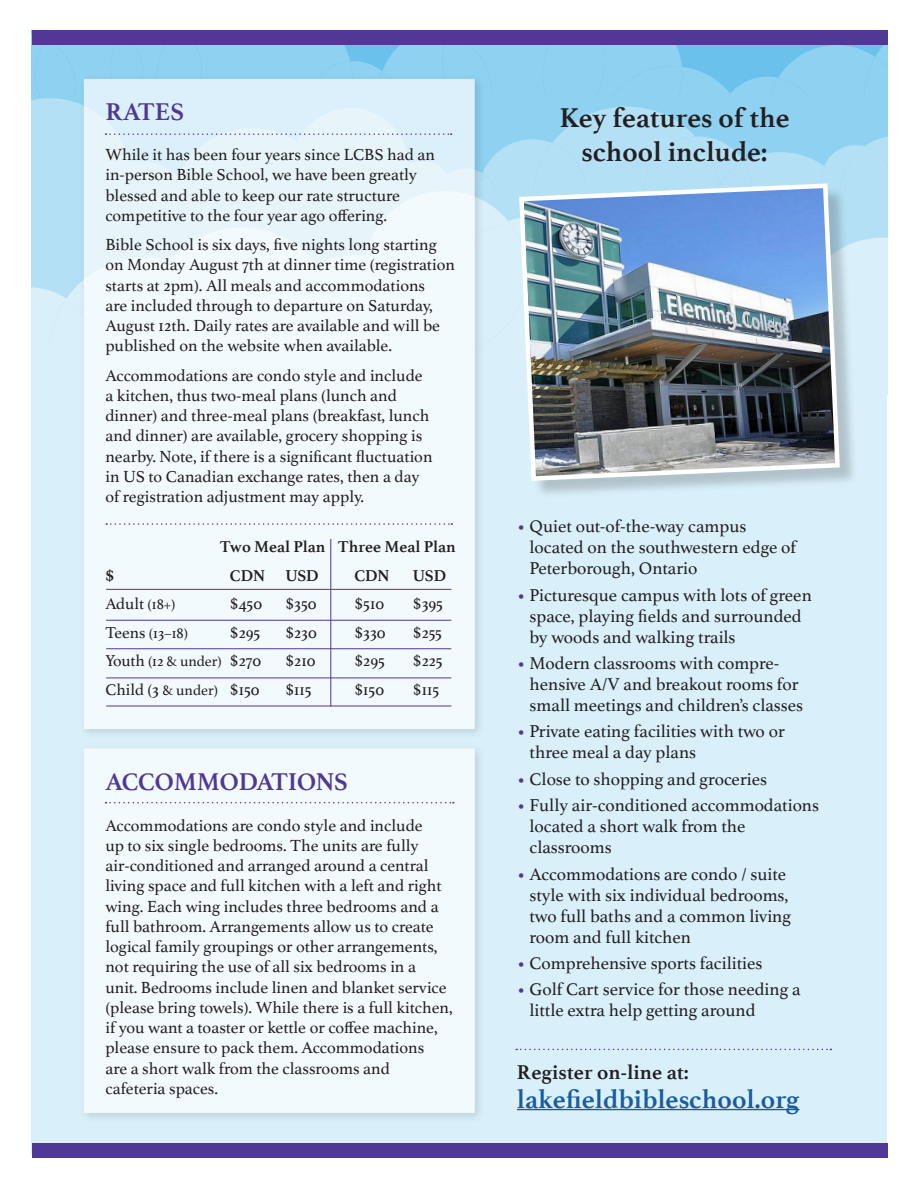
<style>
.page{position:relative;width:918px;height:1188px;background:#fff}
.page>*{position:absolute;margin:0;border:0;box-sizing:border-box;transform-origin:0 0}
.sub_1{font:700 28.5px "Athelas";color:#231f20}
.t1{font:700 27px "Athelas";color:#175d9e}
.sub_1-2{font:700 25.5px "Athelas";letter-spacing:-.01em;color:#503893}
.t2{font:700 21px "Athelas";color:#231f20}
.body{font:18px/21px "Athelas";color:#231f20}
.body-2{font:16.8px/20.2px "Athelas";color:#231f20}
.body-3{font:16.5px "Athelas";color:#231f20}
.body-4{font:700 16.5px "Athelas";color:#231f20}
.body-5{font:15px "Athelas";letter-spacing:-.005em;color:#231f20}
.s1{font-size:15px}
.s2{font-size:16.5px}
.s3{color:#503893}
</style>
<div class="page">
<div style="left:32px;top:30px;width:855px;height:1123px;background:#d9f0fa"></div>
<div style="left:78px;top:73px;width:408px;height:667px;background:#231f20;opacity:.22"></div>
<div style="left:84px;top:79px;width:391px;height:650px;background:#f3fafd"></div>
<div style="left:78px;top:743px;width:408px;height:381px;background:#231f20;opacity:.22"></div>
<div style="left:84px;top:748px;width:391px;height:365px;background:#f3fafd;border:4px solid #fff"></div>
<div style="left:522px;top:186px;width:336px;height:313px;background:#231f20;opacity:.22"></div>
<img style="left:522px;top:351px;width:320px;height:132px">
<hr style="left:517px;top:1109px;width:283px;height:1px;background:#175d9e">
<div style="left:32px;top:1144px;width:855px;height:14px;background:#503896"></div>
<svg style="left:32px;top:30px;width:855px;height:321px"></svg>
<svg style="left:106px;top:523px;width:346px;height:2px"></svg>
<hr style="left:106px;top:589px;width:345px;height:1px;background:#503893">
<hr style="left:330px;top:539px;width:1px;height:167px;background:#503893">
<hr style="left:106px;top:620px;width:345px;height:1px;background:#503893">
<hr style="left:106px;top:648px;width:345px;height:1px;background:#503893">
<hr style="left:106px;top:678px;width:345px;height:1px;background:#503893">
<hr style="left:106px;top:706px;width:345px;height:1px;background:#503893">
<svg style="left:106px;top:802px;width:348px;height:1px"></svg>
<svg style="left:516px;top:1049px;width:315px;height:1px"></svg>
<p class="sub_1-2" style="left:105px;top:91px;width:80px">RATES</p>
<p class="sub_1" style="left:560px;top:94px;width:231px">Key features of the</p>
<p class="body-2" style="left:105px;top:144px;width:331px">While it has been four years since LCBS had an</p>
<p class="sub_1" style="left:582px;top:129px;width:188px">school include:</p>
<p class="body-2" style="left:105px;top:164px;width:313px">in-person Bible School, we have been greatly blessed and able to keep our rate structure competitive to the four year ago offering.</p>
<p class="body-2" style="left:105px;top:234px;width:351px">Bible School is six days, five nights long starting on Monday August 7th at dinner time (registration starts at 2pm). All meals and accommodations<br>are included through to departure on Saturday, August 12th. Daily rates are available and will be published on the website when available.</p>
<p class="body-2" style="left:105px;top:364px;width:329px">Accommodations are condo style and include a kitchen, thus two-meal plans (lunch and dinner) and three-meal plans (breakfast, lunch and dinner) are available, grocery shopping is nearby. Note, if there is a significant fluctuation in US to Canadian exchange rates, then a day of registration adjustment may apply.</p>
<p class="body-4" style="left:220px;top:534px;width:237px">Two Meal Plan Three Meal Plan</p>
<p class="body-4" style="left:105px;top:562px;width:10px">$</p>
<p class="body-4" style="left:230px;top:562px;width:90px">CDN USD</p>
<p class="body-4" style="left:354px;top:562px;width:37px">CDN</p>
<p class="body-4" style="left:413px;top:562px;width:35px">USD</p>
<p class="body-3" style="left:105px;top:591px;width:72px">Adult <span class="s1">(18+)</span></p>
<p class="body-3" style="left:230px;top:591px;width:34px">$450</p>
<p class="body-3" style="left:285px;top:591px;width:33px">$350</p>
<p class="body-3" style="left:354px;top:591px;width:31px">$510</p>
<p class="body-3" style="left:413px;top:591px;width:32px">$395</p>
<p class="body-5" style="left:105px;top:621px;width:84px"><span class="s2">Teens</span> (13–18)</p>
<p class="body-3" style="left:230px;top:619px;width:32px">$295</p>
<p class="body-3" style="left:285px;top:619px;width:33px">$230</p>
<p class="body-3" style="left:354px;top:619px;width:33px">$330</p>
<p class="body-3" style="left:413px;top:619px;width:31px">$255</p>
<p class="body-5" style="left:105px;top:650px;width:157px"><span class="s2">Youth</span> (12 &amp; under) <span class="s2">$270</span></p>
<p class="body-3" style="left:285px;top:648px;width:32px">$210</p>
<p class="body-3" style="left:354px;top:648px;width:32px">$295</p>
<p class="body-3" style="left:413px;top:648px;width:31px">$225</p>
<p class="body-3" style="left:105px;top:676px;width:156px">Child (3 <span class="s1">&amp; under)</span> $150</p>
<p class="body-3" style="left:285px;top:676px;width:28px">$115</p>
<p class="body-3" style="left:354px;top:676px;width:31px">$150</p>
<p class="body-3" style="left:413px;top:676px;width:28px">$115</p>
<p class="sub_1-2" style="left:105px;top:761px;width:244px">ACCOMMODATIONS</p>
<p class="body-2" style="left:105px;top:815px;width:349px">Accommodations are condo style and include<br>up to six single bedrooms. The units are fully air-conditioned and arranged around a central living space and full kitchen with a left and right wing. Each wing includes three bedrooms and a full bathroom. Arrangements allow us to create logical family groupings or other arrangements, not requiring the use of all six bedrooms in a<br>unit. Bedrooms include linen and blanket service (please bring towels). While there is a full kitchen, if you want a toaster or kettle or coffee machine, please ensure to pack them. Accommodations<br>are a short walk from the classrooms and cafeteria spaces.</p>
<p class="body" style="left:530px;top:515px;width:268px;text-indent:-13px"><span class="s3">•</span> Quiet out-of-the-way campus located on the southwestern edge of<br>Peterborough, Ontario</p>
<p class="body" style="left:530px;top:584px;width:284px;text-indent:-13px"><span class="s3">•</span> Picturesque campus with lots of green space, playing fields and surrounded by woods and walking trails</p>
<p class="body" style="left:530px;top:652px;width:275px;text-indent:-13px"><span class="s3">•</span> Modern classrooms with compre&shy;hensive A/V and breakout rooms for small meetings and children’s classes</p>
<p class="body" style="left:530px;top:720px;width:257px;text-indent:-13px"><span class="s3">•</span> Private eating facilities with two or three meal a day plans</p>
<p class="body" style="left:517px;top:768px;width:252px"><span class="s3">•</span> Close to shopping and groceries</p>
<p class="body" style="left:530px;top:794px;width:291px;text-indent:-13px"><span class="s3">•</span> Fully air-conditioned accommodations located a short walk from the classrooms</p>
<p class="body" style="left:530px;top:863px;width:263px;text-indent:-13px"><span class="s3">•</span> Accommodations are condo / suite style with six individual bedrooms, two full baths and a common living room and full kitchen</p>
<p class="body" style="left:517px;top:952px;width:247px"><span class="s3">•</span> Comprehensive sports facilities</p>
<p class="body" style="left:530px;top:978px;width:273px;text-indent:-13px"><span class="s3">•</span> Golf Cart service for those needing a little extra help getting around</p>
<p class="t2" style="left:517px;top:1055px;width:173px">Register on-line at:</p>
<p class="t1" style="left:517px;top:1077px;width:284px">lakefieldbibleschool.org</p>
</div>
